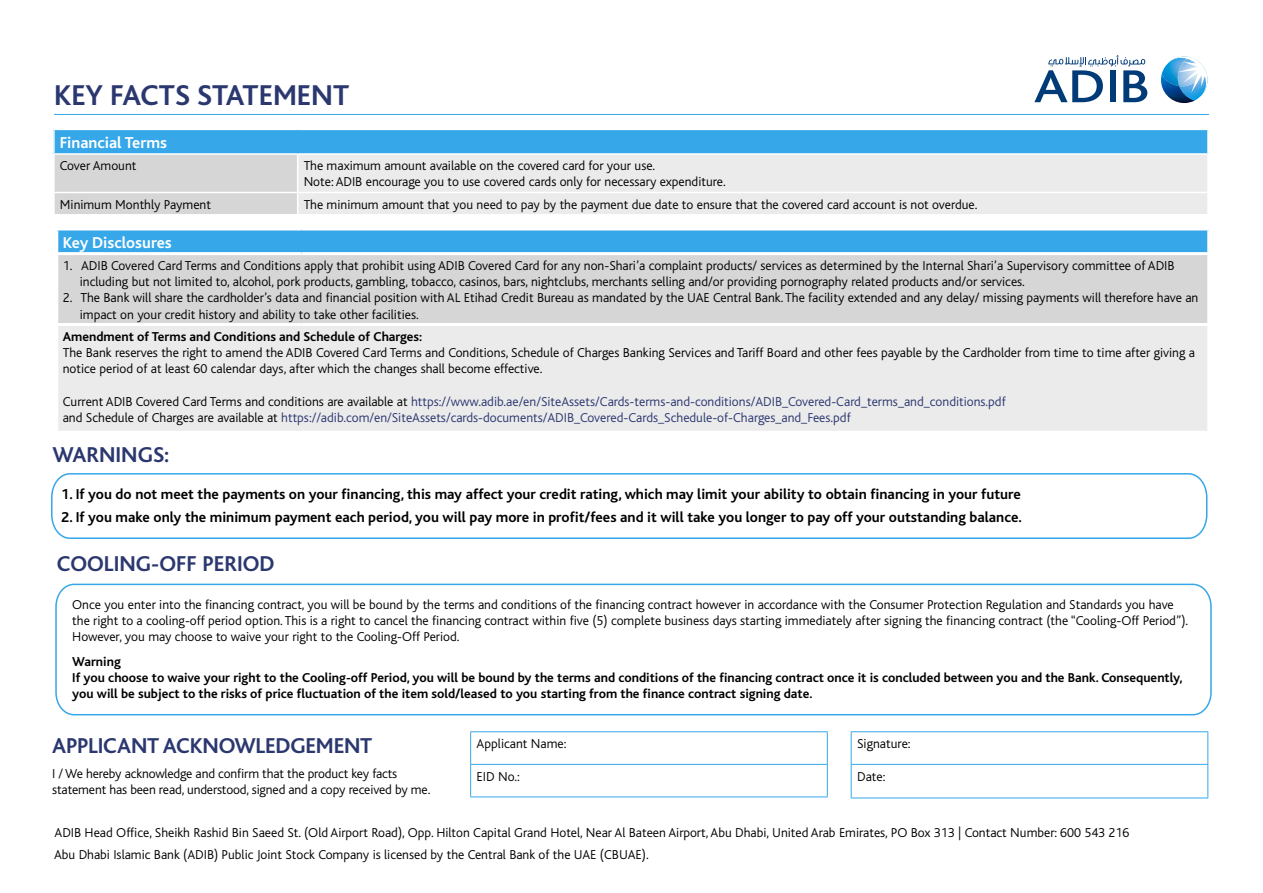
<style>
.page{position:relative;width:1263px;height:893px;background:#fff}
.page>*{position:absolute;margin:0;border:0;box-sizing:border-box;transform-origin:0 0}
.t1{font:700 30px "Bliss";color:#2b376f}
.t2{font:700 22.5px "Bliss";letter-spacing:-.01em;color:#2b376f}
.t3{font:700 16.5px "Bliss";color:#fff}
.t4{font:700 15px "Bliss";color:#000}
.t5{font:300 13.5px/16.2px "Bliss";color:#000}
.t6{font:700 13.5px/16.2px "Bliss";color:#000}
.t7{font:300 13.5px/16.2px "Bliss";color:#2b376f}
.s1{color:#000}
</style>
<div class="page">
<img style="left:1162px;top:61px;width:9px;height:13px">
<img style="left:1161px;top:74px;width:33px;height:29px">
<svg style="left:1171px;top:56px;width:37px;height:45px"></svg>
<svg style="left:1034px;top:55px;width:113px;height:47px"></svg>
<hr style="left:54px;top:114px;width:1155px;height:1px;background:#36a7e9">
<hr style="left:470px;top:731px;width:358px;height:1px;background:#36a7e9">
<hr style="left:470px;top:732px;width:1px;height:32px;background:#36a7e9">
<hr style="left:827px;top:732px;width:1px;height:32px;background:#36a7e9">
<hr style="left:470px;top:764px;width:358px;height:1px;background:#36a7e9">
<hr style="left:470px;top:765px;width:1px;height:31px;background:#36a7e9">
<hr style="left:827px;top:765px;width:1px;height:31px;background:#36a7e9">
<hr style="left:470px;top:796px;width:358px;height:1px;background:#36a7e9">
<hr style="left:851px;top:731px;width:357px;height:1px;background:#36a7e9">
<hr style="left:851px;top:732px;width:1px;height:32px;background:#36a7e9">
<hr style="left:1207px;top:732px;width:1px;height:32px;background:#36a7e9">
<hr style="left:851px;top:764px;width:357px;height:1px;background:#36a7e9">
<hr style="left:851px;top:765px;width:1px;height:33px;background:#36a7e9">
<hr style="left:1207px;top:765px;width:1px;height:33px;background:#36a7e9">
<hr style="left:851px;top:798px;width:357px;height:1px;background:#36a7e9">
<svg style="left:51px;top:473px;width:1157px;height:66px"></svg>
<div style="left:57px;top:229px;width:1152px;height:25px;background:#36a7e9"></div>
<div style="left:57px;top:254px;width:1152px;height:70px;background:#d6d6d6"></div>
<div style="left:57px;top:324px;width:1152px;height:108px;background:#ebebeb"></div>
<hr style="left:55px;top:227px;width:247px;height:3px;background:#fff">
<hr style="left:55px;top:230px;width:3px;height:22px;background:#fff">
<hr style="left:302px;top:227px;width:908px;height:3px;background:#fff">
<hr style="left:1207px;top:230px;width:3px;height:22px;background:#fff">
<hr style="left:55px;top:252px;width:247px;height:3px;background:#fff">
<hr style="left:55px;top:255px;width:3px;height:68px;background:#fff">
<hr style="left:302px;top:252px;width:908px;height:3px;background:#fff">
<hr style="left:1207px;top:255px;width:3px;height:68px;background:#fff">
<hr style="left:55px;top:323px;width:247px;height:3px;background:#fff">
<hr style="left:55px;top:326px;width:3px;height:105px;background:#fff">
<hr style="left:302px;top:323px;width:908px;height:3px;background:#fff">
<hr style="left:1207px;top:326px;width:3px;height:105px;background:#fff">
<hr style="left:55px;top:431px;width:247px;height:3px;background:#fff">
<hr style="left:302px;top:431px;width:908px;height:3px;background:#fff">
<div style="left:54px;top:129px;width:1154px;height:25px;background:#36a7e9"></div>
<div style="left:298px;top:155px;width:909px;height:59px;background:#ebebeb"></div>
<hr style="left:53px;top:129px;width:245px;height:1px;background:#fff">
<hr style="left:53px;top:130px;width:2px;height:23px;background:#fff">
<hr style="left:298px;top:129px;width:911px;height:1px;background:#fff">
<hr style="left:1207px;top:130px;width:2px;height:23px;background:#fff">
<hr style="left:53px;top:153px;width:245px;height:2px;background:#fff">
<hr style="left:298px;top:153px;width:911px;height:2px;background:#fff">
<hr style="left:298px;top:192px;width:911px;height:1px;background:#fff">
<svg style="left:54px;top:154px;width:243px;height:60px;background:#d7d7d7"></svg>
<svg style="left:55px;top:583px;width:1157px;height:133px"></svg>
<h1 class="t1" style="left:54px;top:79px;width:297px">KEY FACTS STATEMENT</h1>
<p class="t3" style="left:60px;top:134px;width:109px">Financial Terms</p>
<p class="t5" style="left:60px;top:158px;width:78px">Cover Amount</p>
<p class="t5" style="left:304px;top:158px;width:424px">The maximum amount available on the covered card for your use.<br>Note: ADIB encourage you to use covered cards only for necessary expenditure.</p>
<p class="t5" style="left:60px;top:197px;width:153px">Minimum Monthly Payment</p>
<p class="t5" style="left:304px;top:197px;width:675px">The minimum amount that you need to pay by the payment due date to ensure that the covered card account is not overdue.</p>
<p class="t3" style="left:63px;top:234px;width:111px">Key Disclosures</p>
<p class="t5" style="left:80px;top:258px;width:1096px;text-indent:-17px">1. ADIB Covered Card Terms and Conditions apply that prohibit using ADIB Covered Card for any non-Shari’a complaint products/ services as determined by the Internal Shari’a Supervisory committee of ADIB including but not limited to, alcohol, pork products, gambling, tobacco, casinos, bars, nightclubs, merchants selling and/or providing pornography related products and/or services.</p>
<p class="t5" style="left:80px;top:290px;width:1120px;text-indent:-17px">2. The Bank will share the cardholder’s data and financial position with AL Etihad Credit Bureau as mandated by the UAE Central Bank. The facility extended and any delay/ missing payments will therefore have an impact on your credit history and ability to take other facilities.</p>
<p class="t6" style="left:63px;top:329px;width:361px">Amendment of Terms and Conditions and Schedule of Charges:</p>
<p class="t5" style="left:63px;top:345px;width:1134px">The Bank reserves the right to amend the ADIB Covered Card Terms and Conditions, Schedule of Charges Banking Services and Tariff Board and other fees payable by the Cardholder from time to time after giving a notice period of at least 60 calendar days, after which the changes shall become effective.</p>
<p class="t7" style="left:63px;top:393px;width:944px"><span class="s1">Current ADIB Covered Card Terms and conditions are available at</span> https://www.adib.ae/en/SiteAssets/Cards-terms-and-conditions/ADIB_Covered-Card_terms_and_conditions.pdf <span class="s1">and Schedule of Charges are available at</span> https://adib.com/en/SiteAssets/cards-documents/ADIB_Covered-Cards_Schedule-of-Charges_and_Fees.pdf</p>
<h2 class="t2" style="left:53px;top:442px;width:118px">WARNINGS:</h2>
<p class="t4" style="left:61px;top:487px;width:961px">1. If you do not meet the payments on your financing, this may affect your credit rating, which may limit your ability to obtain financing in your future</p>
<p class="t4" style="left:61px;top:509px;width:962px">2. If you make only the minimum payment each period, you will pay more in profit/fees and it will take you longer to pay off your outstanding balance.</p>
<h2 class="t2" style="left:57px;top:552px;width:219px">COOLING-OFF PERIOD</h2>
<p class="t5" style="left:72px;top:596px;width:1117px">Once you enter into the financing contract, you will be bound by the terms and conditions of the financing contract however in accordance with the Consumer Protection Regulation and Standards you have the right to a cooling-off period option. This is a right to cancel the financing contract within five (5) complete business days starting immediately after signing the financing contract (the “Cooling-Off Period”).<br>However, you may choose to waive your right to the Cooling-Off Period.</p>
<p class="t6" style="left:72px;top:654px;width:1112px">Warning<br>If you choose to waive your right to the Cooling-off Period, you will be bound by the terms and conditions of the financing contract once it is concluded between you and the Bank. Consequently, you will be subject to the risks of price fluctuation of the item sold/leased to you starting from the finance contract signing date.</p>
<h2 class="t2" style="left:52px;top:734px;width:322px">APPLICANT ACKNOWLEDGEMENT</h2>
<p class="t5" style="left:52px;top:765px;width:380px">I / We hereby acknowledge and confirm that the product key facts statement has been read, understood, signed and a copy received by me.</p>
<p class="t5" style="left:477px;top:736px;width:91px">Applicant Name:</p>
<p class="t5" style="left:477px;top:768px;width:45px">EID No.:</p>
<p class="t5" style="left:857px;top:736px;width:55px">Signature:</p>
<p class="t5" style="left:857px;top:768px;width:30px">Date:</p>
<p class="t5" style="left:55px;top:825px;width:1076px">ADIB Head Office, Sheikh Rashid Bin Saeed St. (Old Airport Road), Opp. Hilton Capital Grand Hotel, Near Al Bateen Airport, Abu Dhabi, United Arab Emirates, PO Box 313 | Contact Number: 600 543 216</p>
<p class="t5" style="left:54px;top:847px;width:596px">Abu Dhabi Islamic Bank (ADIB) Public Joint Stock Company is licensed by the Central Bank of the UAE (CBUAE).</p>
</div>
